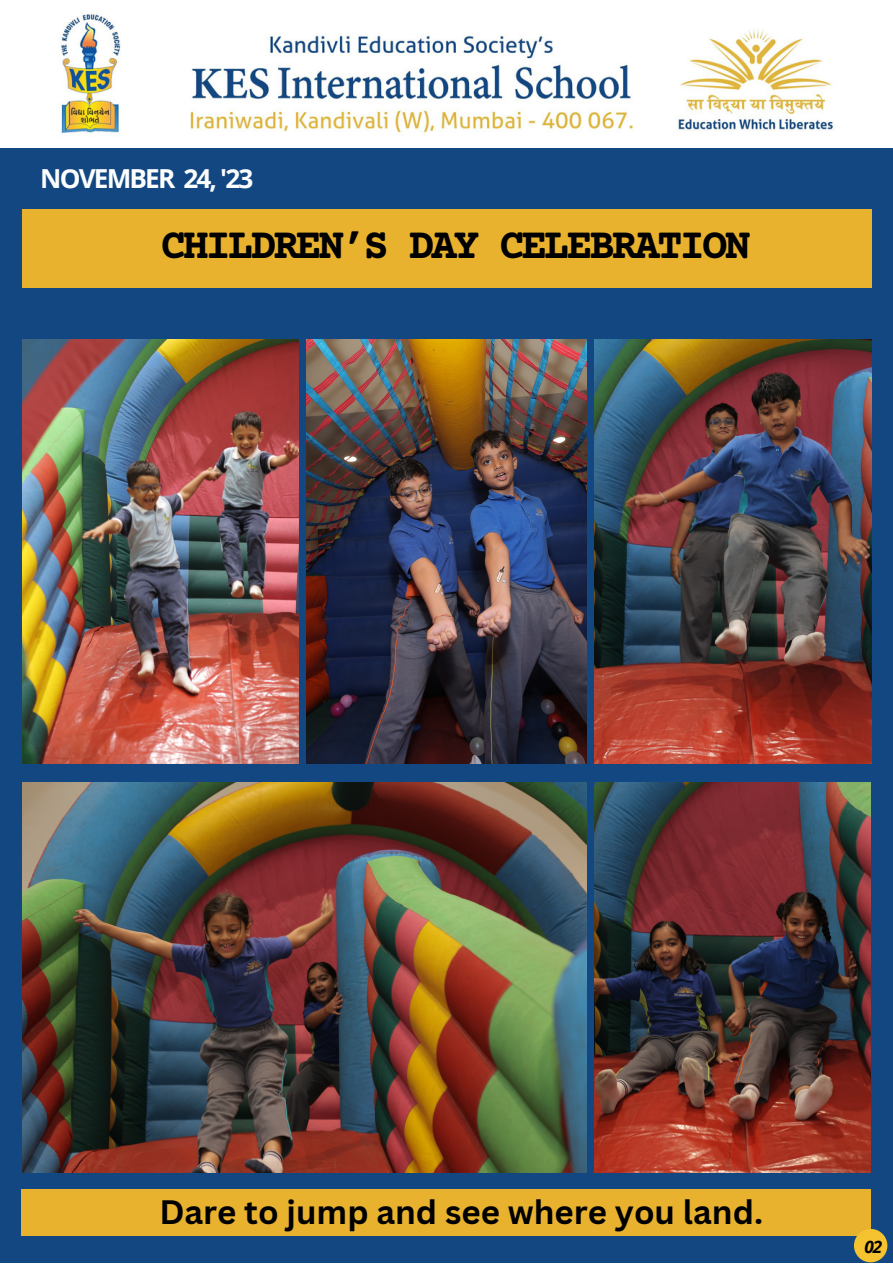
<style>
.page{position:relative;width:893px;height:1264px;background:#fff}
.page>*{position:absolute;margin:0;border:0;box-sizing:border-box;transform-origin:0 0}
.t1{font:700 42.75px "Courier Prime";letter-spacing:-.07em;color:#000}
.t2{font:700 33px "Canva Sans";color:#000}
.t3{font:700 26.25px "Open Sans";letter-spacing:-.07em;color:#fcfdfd}
.t4{font:italic 700 17.25px "Open Sans";color:#000}
</style>
<div class="page">
<div style="left:0;top:0;width:892px;height:1262px;background:#134781"></div>
<img style="left:22px;top:782px;width:564px;height:390px">
<div style="left:22px;top:1189px;width:848px;height:46px;background:#e8b22f"></div>
<img style="left:594px;top:782px;width:276px;height:390px">
<img style="left:22px;top:339px;width:277px;height:424px">
<img style="left:307px;top:339px;width:279px;height:424px">
<img style="left:594px;top:339px;width:276px;height:424px">
<div style="left:22px;top:209px;width:849px;height:79px;background:#e8b22f"></div>
<div style="left:853px;top:1228px;width:34px;height:34px;background:#f5c32f;border-radius:50%"></div>
<img style="left:0;top:0;width:892px;height:147px">
<p class="t3" style="left:40px;top:160px;width:215px">NOVEMBER 24, '23</p>
<p class="t1" style="left:160px;top:224px;width:591px">CHILDREN’S DAY CELEBRATION</p>
<p class="t2" style="left:159px;top:1188px;width:605px">Dare to jump and see where you land.</p>
<p class="t4" style="left:864px;top:1234px;width:19px">02</p>
</div>
